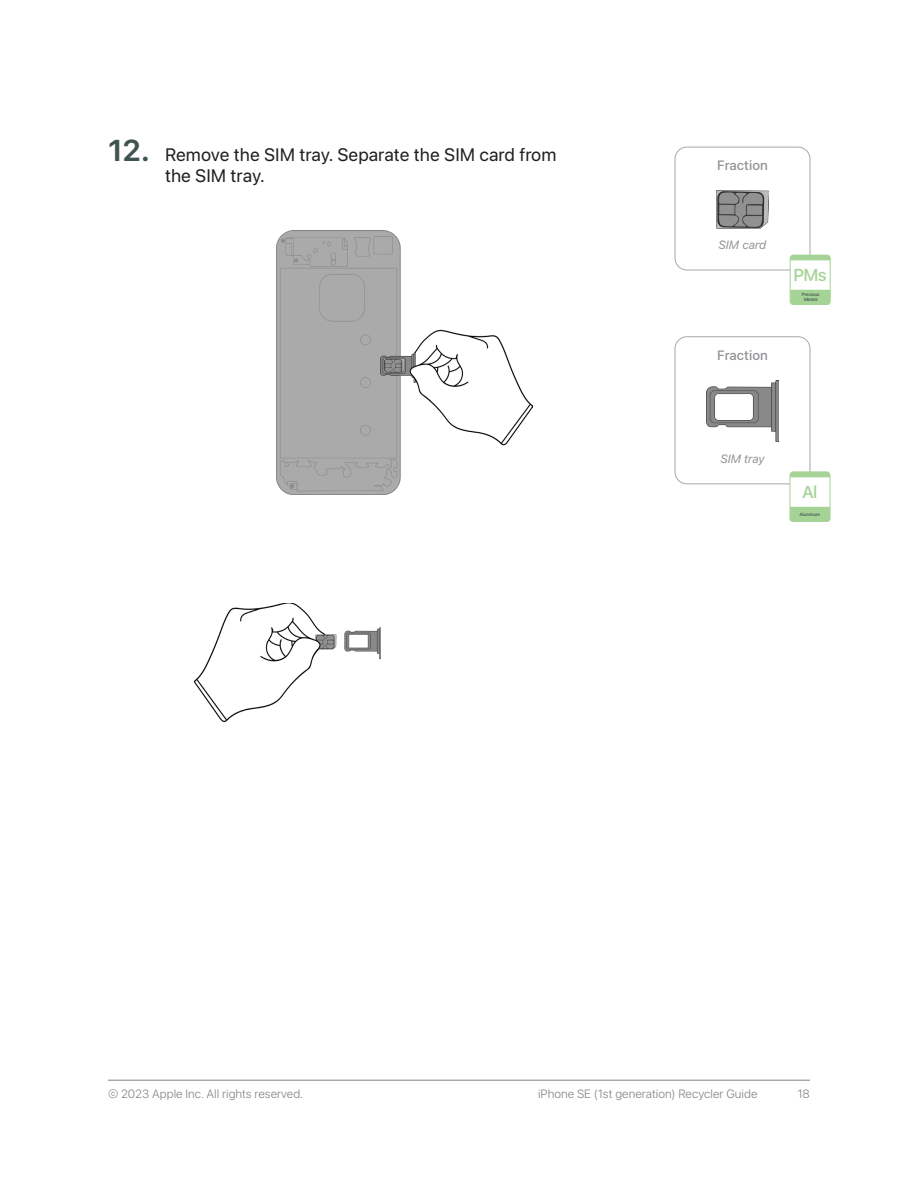
<style>
.page{position:relative;width:918px;height:1188px;background:#fff}
.page>*{position:absolute;margin:0;border:0;box-sizing:border-box;transform-origin:0 0}
.t1{font:18px/21px "SF Hello";color:#231f20}
.t2{font:500 17.25px "SF Hello";color:#a5d396}
.Fraction__Heading{font:500 13.5px "SF Hello";color:#939598}
.t3{font:300 12px "SF Hello";color:#808285}
.Fraction__Descriptio{font:italic 12px "SF Hello";color:#939598}
.t4{font:500 4.65px/5.7px "SF Hello";letter-spacing:-.02em;color:#41524f;text-align:center}
.s1{font-weight:600;font-size:30px;color:#415350}
</style>
<div class="page">
<hr style="left:108px;top:1080px;width:702px;height:1px;background:#808285">
<img style="left:276px;top:230px;width:256px;height:265px">
<img style="left:194px;top:603px;width:187px;height:118px">
<div style="left:675px;top:147px;width:135px;height:123px;border:1px solid #a8a9ad;border-radius:12px"></div>
<div style="left:675px;top:336px;width:135px;height:148px;border:1px solid #a8a9ad;border-radius:12px"></div>
<img style="left:716px;top:191px;width:53px;height:37px">
<img style="left:706px;top:380px;width:73px;height:62px">
<div style="left:790px;top:260px;width:40px;height:32px;background:#fff"></div>
<svg style="left:790px;top:289px;width:40px;height:16px"></svg>
<svg style="left:790px;top:255px;width:40px;height:6px"></svg>
<div style="left:790px;top:255px;width:40px;height:50px;border:1px solid #a5d396;border-radius:3px"></div>
<div style="left:790px;top:477px;width:40px;height:32px;background:#fff"></div>
<svg style="left:790px;top:506px;width:40px;height:16px"></svg>
<svg style="left:790px;top:472px;width:40px;height:6px"></svg>
<div style="left:790px;top:472px;width:40px;height:50px;border:1px solid #a5d396;border-radius:3px"></div>
<p class="t1" style="left:165px;top:144px;width:393px;text-indent:-57px"><span class="s1">12.</span> Remove the SIM tray. Separate the SIM card from the SIM tray.</p>
<p class="Fraction__Heading" style="left:717px;top:158px;width:52px">Fraction</p>
<p class="Fraction__Descriptio" style="left:719px;top:238px;width:49px">SIM card</p>
<p class="Fraction__Heading" style="left:717px;top:348px;width:52px">Fraction</p>
<p class="t2" style="left:794px;top:265px;width:35px">PMs</p>
<p class="t4" style="left:802px;top:291px;width:19px">Precious<br>Metals</p>
<p class="Fraction__Descriptio" style="left:720px;top:452px;width:46px">SIM tray</p>
<p class="t2" style="left:802px;top:482px;width:17px">Al</p>
<p class="t4" style="left:800px;top:511px;width:22px">Aluminum</p>
<p class="t3" style="left:108px;top:1087px;width:197px">© 2023 Apple Inc. All rights reserved.</p>
<p class="t3" style="left:538px;top:1087px;width:221px">iPhone SE (1st generation) Recycler Guide</p>
<p class="t3" style="left:798px;top:1087px;width:14px">18</p>
</div>
